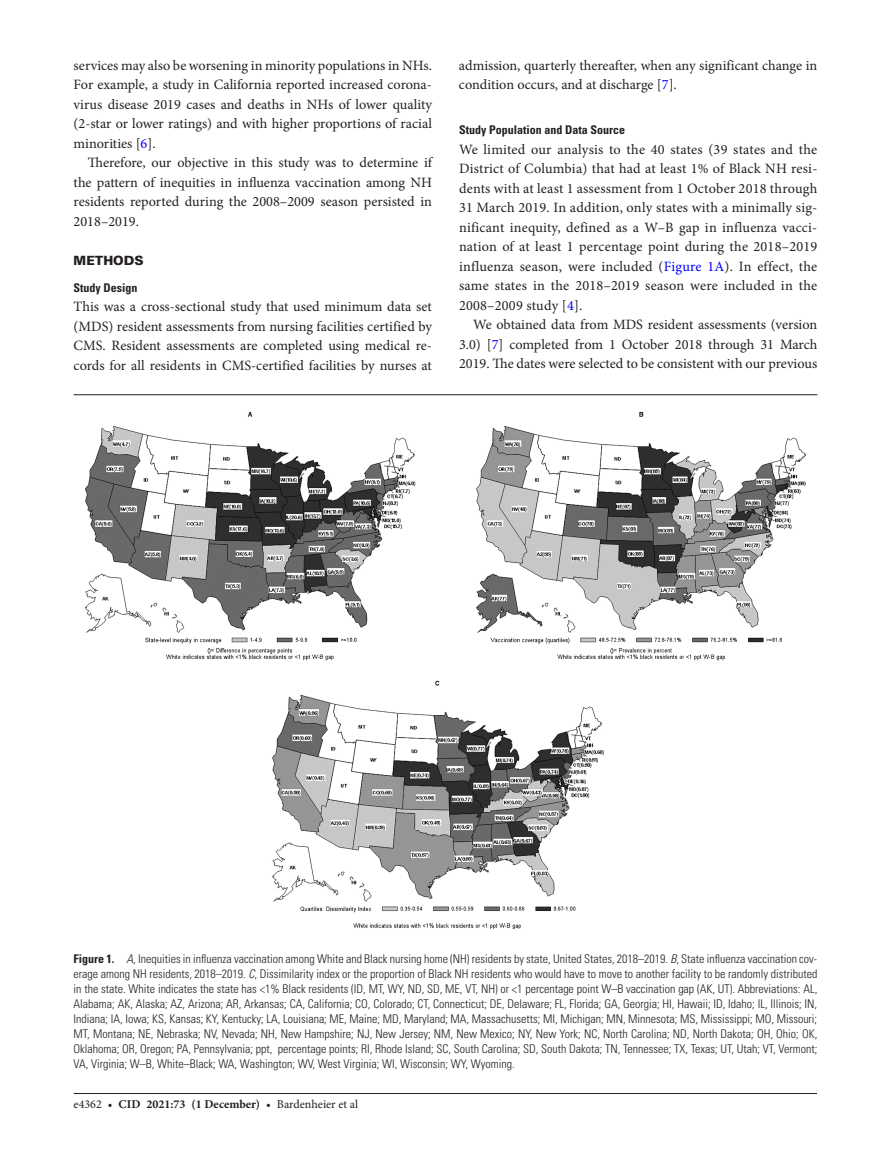
<style>
.page{position:relative;width:891px;height:1174px;background:#fff}
.page>*{position:absolute;margin:0;border:0;box-sizing:border-box;transform-origin:0 0}
.t1{font:14.25px/19.5px "Minion Pro";color:#231f20;text-align:justify}
.t2{font:900 12.75px "Univers LT Std";color:#231f20}
.t3{font:300 condensed 12px/15px "Univers LT Std";color:#231f20;text-align:justify}
.t4{font:12px "Minion Pro";color:#231f20}
.t5{font:700 condensed 12px "Univers LT Std";color:#231f20}
.s1{color:#00f}
.s2{font-weight:700}
.s3{font-style:italic}
</style>
<div class="page">
<hr style="left:74px;top:1093px;width:743px;height:1px;background:#231f20">
<hr style="left:74px;top:394px;width:743px;height:1px;background:#231f20">
<img style="left:85px;top:412px;width:721px;height:517px">
<p class="t1" style="left:74px;top:55px;width:360px">services may also be worsening in minority populations in NHs.<br>For example, a study in California reported increased corona&shy;virus disease 2019 cases and deaths in NHs of lower quality (2-star or lower ratings) and with higher proportions of racial minorities [<span class="s1">6</span>].</p>
<p class="t1" style="left:74px;top:153px;width:360px;text-indent:14px">Therefore, our objective in this study was to determine if the pattern of inequities in influenza vaccination among NH residents reported during the 2008–2009 season persisted in 2018–2019.</p>
<p class="t2" style="left:74px;top:252px;width:72px">METHODS</p>
<p class="t5" style="left:74px;top:280px;width:65px">Study Design</p>
<p class="t1" style="left:74px;top:297px;width:360px">This was a cross-sectional study that used minimum data set (MDS) resident assessments from nursing facilities certified by CMS. Resident assessments are completed using medical re&shy;cords for all residents in CMS-certified facilities by nurses at</p>
<p class="t1" style="left:459px;top:55px;width:360px">admission, quarterly thereafter, when any significant change in condition occurs, and at discharge [<span class="s1">7</span>].</p>
<p class="t5" style="left:459px;top:122px;width:168px">Study Population and Data Source</p>
<p class="t1" style="left:459px;top:139px;width:360px">We limited our analysis to the 40 states (39 states and the District of Columbia) that had at least 1% of Black NH resi&shy;dents with at least 1 assessment from 1 October 2018 through 31 March 2019. In addition, only states with a minimally sig&shy;nificant inequity, defined as a W–B gap in influenza vacci&shy;nation of at least 1 percentage point during the 2018–2019 influenza season, were included (<span class="s1">Figure 1A</span>). In effect, the same states in the 2018–2019 season were included in the 2008–2009 study [<span class="s1">4</span>].</p>
<p class="t1" style="left:459px;top:315px;width:360px;text-indent:14px">We obtained data from MDS resident assessments (version 3.0) [<span class="s1">7</span>] completed from 1 October 2018 through 31 March 2019. The dates were selected to be consistent with our previous</p>
<p class="t3" style="left:74px;top:951px;width:745px"><span class="s2">Figure 1.</span> <span class="s3">A</span>, Inequities in influenza vaccination among White and Black nursing home (NH) residents by state, United States, 2018–2019. <span class="s3">B</span>, State influenza vaccination cov&shy;erage among NH residents, 2018–2019. <span class="s3">C</span>, Dissimilarity index or the proportion of Black NH residents who would have to move to another facility to be randomly distributed in the state. White indicates the state has &lt;1% Black residents (ID, MT, WY, ND, SD, ME, VT, NH) or &lt;1 percentage point W–B vaccination gap (AK, UT). Abbreviations: AL, Alabama; AK, Alaska; AZ, Arizona; AR, Arkansas; CA, California; CO, Colorado; CT, Connecticut; DE, Delaware; FL, Florida; GA, Georgia; HI, Hawaii; ID, Idaho; IL, Illinois; IN, Indiana; IA, Iowa; KS, Kansas; KY, Kentucky; LA, Louisiana; ME, Maine; MD, Maryland; MA, Massachusetts; MI, Michigan; MN, Minnesota; MS, Mississippi; MO, Missouri; MT, Montana; NE, Nebraska; NV, Nevada; NH, New Hampshire; NJ, New Jersey; NM, New Mexico; NY, New York; NC, North Carolina; ND, North Dakota; OH, Ohio; OK, Oklahoma; OR, Oregon; PA, Pennsylvania; ppt, percentage points; RI, Rhode Island; SC, South Carolina; SD, South Dakota; TN, Tennessee; TX, Texas; UT, Utah; VT, Vermont; VA, Virginia; W–B, White–Black; WA, Washington; WV, West Virginia; WI, Wisconsin; WY, Wyoming.</p>
<p class="t4" style="left:74px;top:1096px;width:286px">e4362 • <span class="s2">cid 2021:73 (1 December)</span> • Bardenheier et al</p>
</div>
